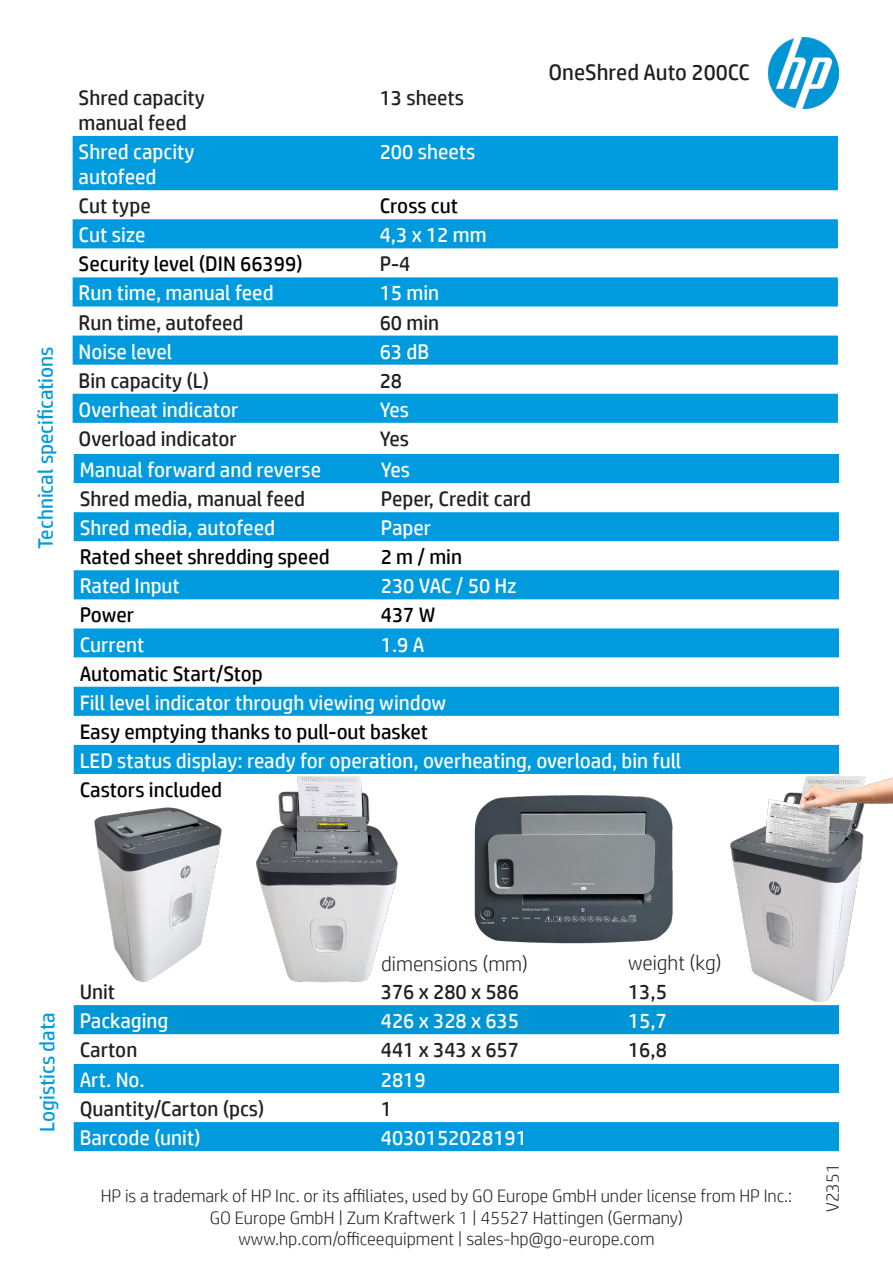
<style>
.page{position:relative;width:893px;height:1263px;background:#fff}
.page>*{position:absolute;margin:0;border:0;box-sizing:border-box;transform-origin:0 0}
.t1{font:22.5px "HP Simplified";color:#231f20}
.t2{font:21px/25.2px "HP Simplified";color:#fff}
.t3{font:21px/25.2px "HP Simplified";color:#231f20}
.t4{font:21px "HP Simplified";color:#000001}
.t5{font:21px "HP Simplified";color:#009bde}
.t6{font:300 21px "HP Simplified";color:#231f20}
.t7{font:300 18px/21.6px "HP Simplified";color:#231f20;text-align:center}
</style>
<div class="page">
<svg style="left:74px;top:541px;width:765px;height:1px"></svg>
<svg style="left:74px;top:570px;width:765px;height:87px;fill:#009bde"></svg>
<svg style="left:73px;top:136px;width:765px;height:287px;fill:#009bde"></svg>
<svg style="left:74px;top:686px;width:765px;height:1px"></svg>
<svg style="left:74px;top:687px;width:765px;height:87px;fill:#009bde"></svg>
<div style="left:74px;top:454px;width:765px;height:87px;background:#009bde"></div>
<svg style="left:74px;top:483px;width:765px;height:29px"></svg>
<svg style="left:74px;top:1034px;width:765px;height:1px"></svg>
<div style="left:74px;top:1005px;width:765px;height:29px;background:#0096d6"></div>
<div style="left:74px;top:1064px;width:765px;height:87px;background:#009bde"></div>
<svg style="left:74px;top:1093px;width:765px;height:29px"></svg>
<img style="left:94px;top:807px;width:128px;height:175px">
<img style="left:474px;top:795px;width:199px;height:149px">
<img style="left:730px;top:776px;width:163px;height:226px">
<img style="left:768px;top:38px;width:71px;height:71px">
<img style="left:256px;top:776px;width:142px;height:207px">
<p class="t5" style="left:32px;top:549px;width:204px;rotate:-90deg">Technical specifications</p>
<p class="t3" style="left:79px;top:85px;width:128px">Shred capacity manual feed</p>
<p class="t3" style="left:380px;top:85px;width:86px">13 sheets</p>
<p class="t2" style="left:79px;top:139px;width:118px">Shred capcity autofeed</p>
<p class="t2" style="left:380px;top:139px;width:97px">200 sheets</p>
<p class="t3" style="left:79px;top:193px;width:74px">Cut type</p>
<p class="t4" style="left:380px;top:192px;width:80px">Cross cut</p>
<p class="t2" style="left:79px;top:222px;width:68px">Cut size</p>
<p class="t2" style="left:380px;top:222px;width:108px">4,3 x 12 mm</p>
<p class="t4" style="left:79px;top:250px;width:226px">Security level (DIN 66399)</p>
<p class="t3" style="left:380px;top:251px;width:32px">P-4</p>
<p class="t2" style="left:79px;top:280px;width:197px">Run time, manual feed</p>
<p class="t2" style="left:380px;top:280px;width:61px">15 min</p>
<p class="t3" style="left:79px;top:309px;width:166px">Run time, autofeed</p>
<p class="t3" style="left:380px;top:309px;width:61px">60 min</p>
<p class="t2" style="left:79px;top:338px;width:95px">Noise level</p>
<p class="t2" style="left:380px;top:338px;width:51px">63 dB</p>
<p class="t3" style="left:79px;top:367px;width:132px">Bin capacity (L)</p>
<p class="t3" style="left:380px;top:367px;width:24px">28</p>
<p class="t2" style="left:79px;top:397px;width:161px">Overheat indicator</p>
<p class="t2" style="left:380px;top:397px;width:31px">Yes</p>
<p class="t3" style="left:79px;top:426px;width:160px">Overload indicator</p>
<p class="t3" style="left:380px;top:426px;width:31px">Yes</p>
<p class="t2" style="left:80px;top:457px;width:243px">Manual forward and reverse</p>
<p class="t2" style="left:381px;top:457px;width:31px">Yes</p>
<p class="t3" style="left:80px;top:486px;width:227px">Shred media, manual feed</p>
<p class="t3" style="left:381px;top:486px;width:152px">Peper, Credit card</p>
<p class="t2" style="left:80px;top:515px;width:197px">Shred media, autofeed</p>
<p class="t2" style="left:381px;top:515px;width:52px">Paper</p>
<p class="t4" style="left:80px;top:543px;width:252px">Rated sheet shredding speed</p>
<p class="t4" style="left:381px;top:543px;width:83px">2 m / min</p>
<p class="t2" style="left:80px;top:573px;width:102px">Rated Input</p>
<p class="t2" style="left:381px;top:573px;width:138px">230 VAC / 50 Hz</p>
<p class="t4" style="left:80px;top:601px;width:56px">Power</p>
<p class="t4" style="left:381px;top:601px;width:56px">437 W</p>
<p class="t2" style="left:80px;top:631px;width:66px">Current</p>
<p class="t2" style="left:381px;top:631px;width:45px">1.9 A</p>
<p class="t1" style="left:548px;top:57px;width:203px">OneShred Auto 200CC</p>
<p class="t4" style="left:80px;top:660px;width:185px">Automatic Start/Stop</p>
<p class="t2" style="left:80px;top:690px;width:368px">Fill level indicator through viewing window</p>
<p class="t4" style="left:80px;top:718px;width:350px">Easy emptying thanks to pull-out basket</p>
<p class="t2" style="left:80px;top:748px;width:603px">LED status display: ready for operation, overheating, overload, bin full</p>
<p class="t4" style="left:80px;top:776px;width:144px">Castors included</p>
<p class="t5" style="left:33px;top:1131px;width:121px;rotate:-90deg">Logistics data</p>
<p class="t6" style="left:381px;top:952px;width:148px">dimensions (mm)</p>
<p class="t6" style="left:628px;top:951px;width:95px">weight (kg)</p>
<p class="t3" style="left:80px;top:979px;width:37px">Unit</p>
<p class="t3" style="left:381px;top:979px;width:140px">376 x 280 x 586</p>
<p class="t3" style="left:628px;top:979px;width:41px">13,5</p>
<p class="t2" style="left:80px;top:1008px;width:90px">Packaging</p>
<p class="t2" style="left:381px;top:1008px;width:140px">426 x 328 x 635</p>
<p class="t2" style="left:628px;top:1008px;width:41px">15,7</p>
<p class="t3" style="left:80px;top:1037px;width:59px">Carton</p>
<p class="t3" style="left:381px;top:1037px;width:140px">441 x 343 x 657</p>
<p class="t3" style="left:628px;top:1037px;width:41px">16,8</p>
<p class="t2" style="left:80px;top:1067px;width:67px">Art. No.</p>
<p class="t2" style="left:381px;top:1067px;width:47px">2819</p>
<p class="t3" style="left:80px;top:1096px;width:186px">Quantity/Carton (pcs)</p>
<p class="t3" style="left:381px;top:1096px;width:13px">1</p>
<p class="t2" style="left:80px;top:1125px;width:122px">Barcode (unit)</p>
<p class="t2" style="left:381px;top:1125px;width:148px">4030152028191</p>
<p class="t7" style="left:101px;top:1185px;width:693px">HP is a trademark of HP Inc. or its affiliates, used by GO Europe GmbH under license from HP Inc.:<br>GO Europe GmbH | Zum Kraftwerk 1 | 45527 Hattingen (Germany) www.hp.com/officeequipment | sales-hp@go-europe.com</p>
<p class="t7" style="left:821px;top:1212px;width:50px;rotate:-90deg">V2351</p>
</div>
